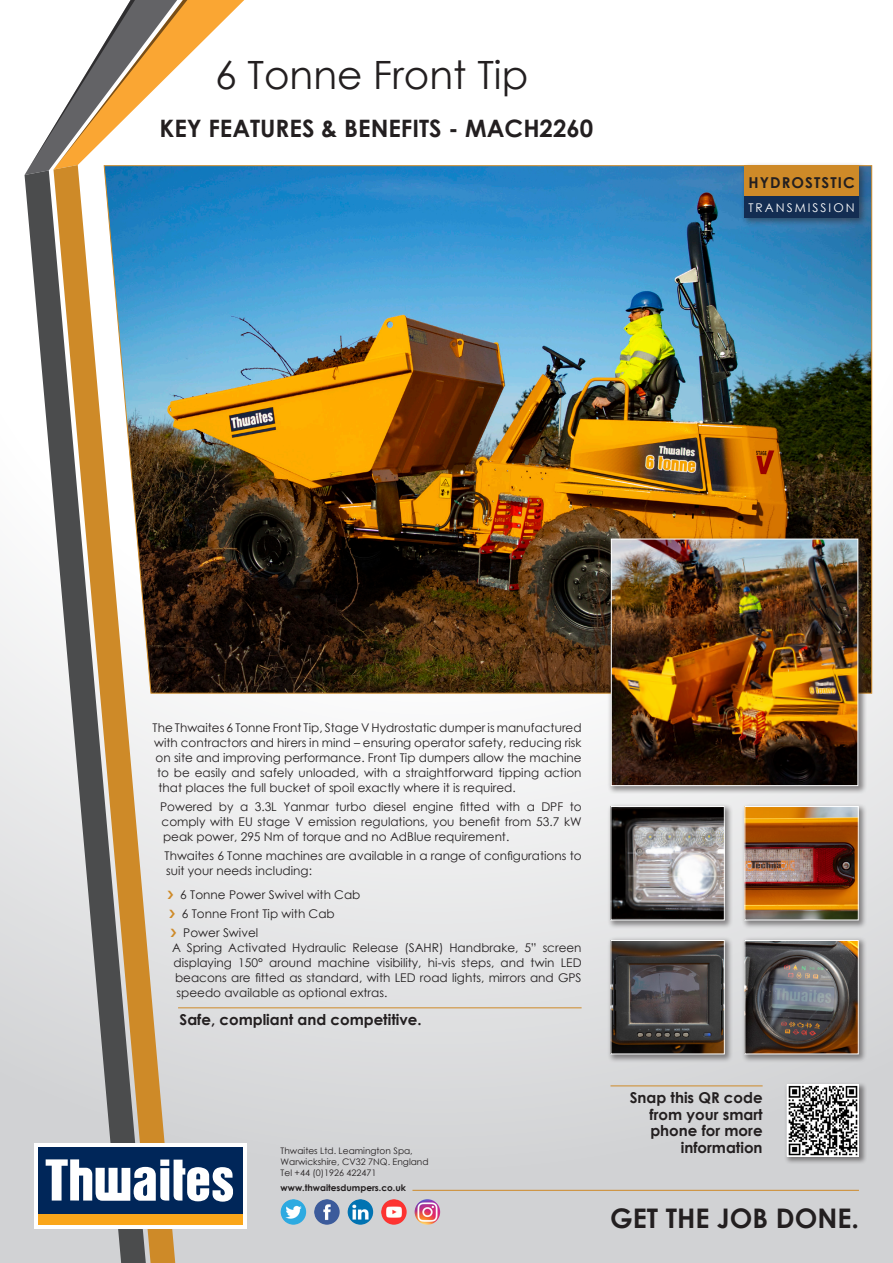
<style>
.page{position:relative;width:893px;height:1263px;background:#fff}
.page>*{position:absolute;margin:0;border:0;box-sizing:border-box;transform-origin:0 0}
.t1{font:39px "Century Gothic";color:#231f20}
.t2{font:700 27px "Century Gothic";color:#231f20}
.t3{font:700 24px "Century Gothic";color:#231f20}
.Spec_Sub_Head{font:700 15px/16.5px "Century Gothic";color:#231f20;text-align:right}
.Spec_Sub_Head-2{font:700 15px "Century Gothic";letter-spacing:.075em;color:#231f20}
.Spec_Body{font:12px/15px "Century Gothic";color:#231f20;text-align:justify}
.t4{font:12px "Century Gothic";letter-spacing:.17em;color:#fff}
.t5{font:9px/10.8px "Century Gothic";color:#231f20}
.t6{font:700 9px "Century Gothic";color:#231f20}
</style>
<div class="page">
<div style="left:0;top:0;width:893px;height:1263px;background:linear-gradient(to bottom,#fff,#d5d6d8)"></div>
<svg style="left:146px;top:694px;width:29px;height:569px"></svg>
<svg style="left:25px;top:175px;width:121px;height:1088px"></svg>
<svg style="left:25px;top:0;width:219px;height:175px"></svg>
<div style="left:34px;top:1143px;width:213px;height:86px;background:#fff"></div>
<div style="left:38px;top:1214px;width:204px;height:11px;background:#faa61a"></div>
<div style="left:38px;top:1148px;width:204px;height:66px;background:#002659"></div>
<svg style="left:46px;top:1159px;width:187px;height:43px"></svg>
<img style="left:281px;top:1199px;width:25px;height:26px;border-radius:13px">
<img style="left:314px;top:1199px;width:26px;height:26px;border-radius:13px">
<img style="left:348px;top:1199px;width:25px;height:26px;border-radius:13px">
<img style="left:381px;top:1199px;width:26px;height:26px;border-radius:13px">
<img style="left:415px;top:1199px;width:25px;height:26px;border-radius:13px">
<div style="left:741px;top:802px;width:127px;height:127px;background:#231f20;opacity:.5"></div>
<img style="left:746px;top:808px;width:111px;height:110px">
<div style="left:744px;top:806px;width:115px;height:114px;border:1px solid #fff"></div>
<div style="left:607px;top:802px;width:127px;height:127px;background:#231f20;opacity:.5"></div>
<img style="left:612px;top:808px;width:111px;height:110px">
<div style="left:610px;top:806px;width:115px;height:114px;border:1px solid #fff"></div>
<div style="left:741px;top:936px;width:127px;height:127px;background:#231f20;opacity:.5"></div>
<img style="left:746px;top:942px;width:111px;height:110px">
<div style="left:744px;top:940px;width:115px;height:114px;border:1px solid #fff"></div>
<div style="left:607px;top:936px;width:127px;height:127px;background:#231f20;opacity:.5"></div>
<img style="left:612px;top:942px;width:111px;height:110px">
<div style="left:610px;top:940px;width:115px;height:114px;border:1px solid #fff"></div>
<div style="left:784px;top:1081px;width:83px;height:84px;background:#231f20;opacity:.5"></div>
<img style="left:789px;top:1086px;width:68px;height:69px">
<div style="left:787px;top:1084px;width:72px;height:73px;border:1px solid #fff"></div>
<img style="left:103px;top:165px;width:769px;height:529px">
<div style="left:607px;top:535px;width:260px;height:260px;background:#231f20;opacity:.5"></div>
<img style="left:613px;top:541px;width:243px;height:243px">
<div style="left:611px;top:539px;width:247px;height:247px;border:1px solid #fff"></div>
<div style="left:740px;top:162px;width:128px;height:65px;background:#231f20;opacity:.5"></div>
<div style="left:744px;top:165px;width:115px;height:31px;background:#ce8a28"></div>
<div style="left:744px;top:196px;width:115px;height:22px;background:#132d52"></div>
<hr style="left:412px;top:1190px;width:447px;height:1px;background:#ce8a28">
<hr style="left:610px;top:1085px;width:153px;height:1px;background:#ce8a28">
<hr style="left:178px;top:1007px;width:404px;height:1px;background:#ce8a28">
<svg style="left:168px;top:890px;width:5px;height:9px"></svg>
<svg style="left:169px;top:910px;width:6px;height:8px"></svg>
<svg style="left:171px;top:929px;width:5px;height:8px"></svg>
<p class="t1" style="left:215px;top:47px;width:315px">6 Tonne Front Tip</p>
<p class="t3" style="left:159px;top:110px;width:435px">KEY FEATURES &amp; BENEFITS - MACH2260</p>
<p class="Spec_Sub_Head-2" style="left:748px;top:171px;width:108px">HYDROSTSTIC</p>
<p class="t4" style="left:748px;top:199px;width:108px">TRANSMISSION</p>
<p class="Spec_Body" style="left:153px;top:720px;width:431px">The Thwaites 6 Tonne Front Tip, Stage V Hydrostatic dumper is manufactured</p>
<p class="Spec_Body" style="left:154px;top:735px;width:429px">with contractors and hirers in mind – ensuring operator safety, reducing risk</p>
<p class="Spec_Body" style="left:156px;top:750px;width:428px">on site and improving performance. Front Tip dumpers allow the machine</p>
<p class="Spec_Body" style="left:157px;top:765px;width:426px">to be easily and safely unloaded, with a straightforward tipping action</p>
<p class="Spec_Body" style="left:159px;top:780px;width:359px">that places the full bucket of spoil exactly where it is required.</p>
<p class="Spec_Body" style="left:160px;top:799px;width:423px">Powered by a 3.3L Yanmar turbo diesel engine fitted with a DPF to comply with EU stage V emission regulations, you benefit from 53.7 kW peak power, 295 Nm of torque and no AdBlue requirement.</p>
<p class="Spec_Body" style="left:165px;top:848px;width:419px">Thwaites 6 Tonne machines are available in a range of configurations to suit your needs including:</p>
<p class="Spec_Body" style="left:180px;top:887px;width:182px">6 Tonne Power Swivel with Cab</p>
<p class="Spec_Body" style="left:182px;top:906px;width:154px">6 Tonne Front Tip with Cab</p>
<p class="Spec_Body" style="left:183px;top:925px;width:76px">Power Swivel</p>
<p class="Spec_Body" style="left:172px;top:940px;width:411px">A Spring Activated Hydraulic Release (SAHR) Handbrake, 5” screen displaying 150° around machine visibility, hi-vis steps, and twin LED beacons are fitted as standard, with LED road lights, mirrors and GPS speedo available as optional extras.</p>
<p class="Spec_Sub_Head" style="left:180px;top:1011px;width:244px">Safe, compliant and competitive.</p>
<p class="t5" style="left:281px;top:1145px;width:149px">Thwaites Ltd. Leamington Spa,<br>Warwickshire, CV32 7NQ. England</p>
<p class="t5" style="left:281px;top:1167px;width:97px">Tel +44 (0)1926 422471</p>
<p class="t6" style="left:281px;top:1181px;width:127px">www.thwaitesdumpers.co.uk</p>
<p class="Spec_Sub_Head" style="left:630px;top:1089px;width:134px">Snap this QR code from your smart phone for more information</p>
<p class="t2" style="left:610px;top:1198px;width:250px">GET THE JOB DONE.</p>
</div>
